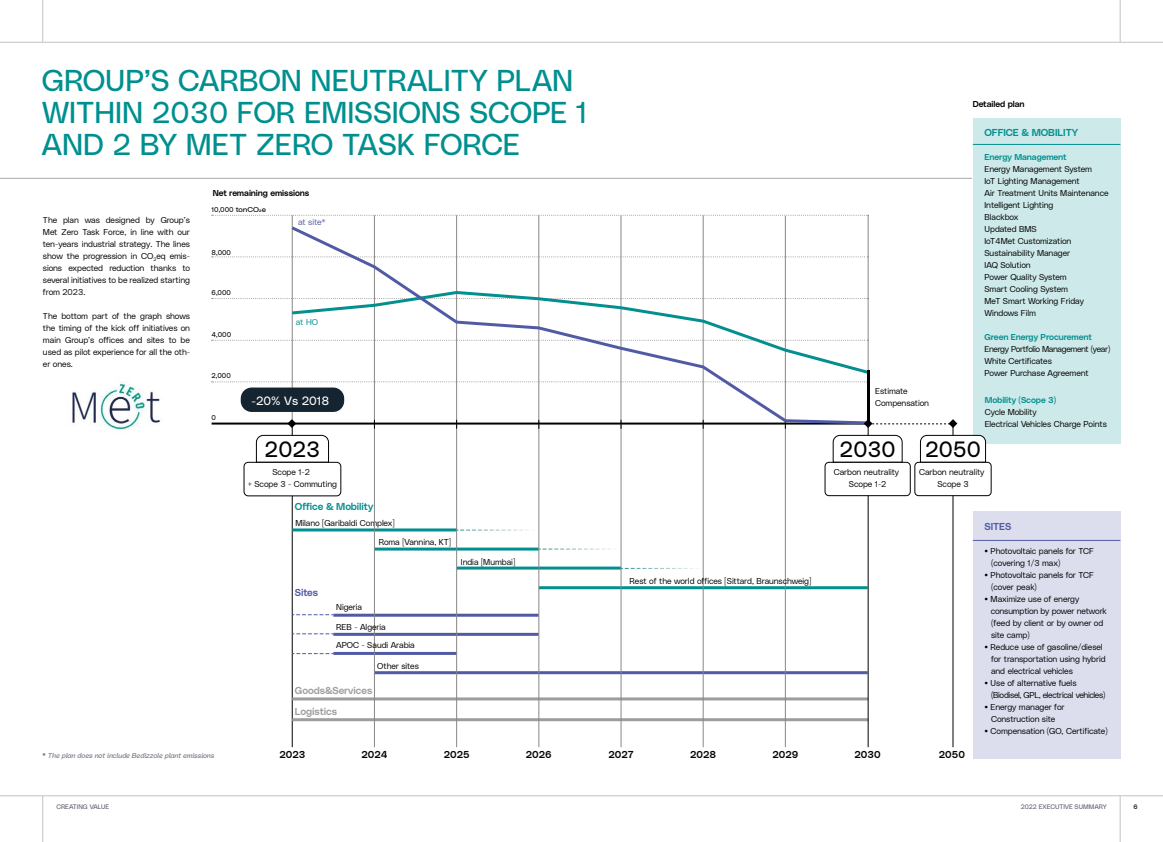
<style>
.page{position:relative;width:1163px;height:842px;background:#fff}
.page>*{position:absolute;margin:0;border:0;box-sizing:border-box;transform-origin:0 0}
.t1{font:30px/32px "Poly Sans Neutral";color:#008f8f}
.t2{font:22px "Poly Sans Neutral";color:#000}
.t3{font:12px "Poly Sans Neutral";color:#fff}
.t4{font:10px "Poly Sans Median";color:#000}
.t5{font:10px "Poly Sans Median";letter-spacing:-.01em;color:#038f8f}
.t6{font:10px "Poly Sans Median";letter-spacing:-.01em;color:#9d9d9c}
.t7{font:10px "Poly Sans Median";color:#515ba5}
.t8{font:8.5px/12px "Poly Sans Slim";letter-spacing:-.01em;color:#000}
.t9{font:8.5px/12px "Poly Sans Slim";letter-spacing:-.03em;color:#000}
.t10{font:8.5px "Poly Sans Median";letter-spacing:-.015em;color:#038f8f}
.t11{font:8.5px "Poly Sans Median";letter-spacing:-.01em;color:#000}
.t12{font:8.5px "Poly Sans Slim";letter-spacing:-.025em;color:#515ba5}
.t13{font:8.5px "Poly Sans Slim";color:#038f8f}
.t14{font:italic 7px "Poly Sans Neutral";letter-spacing:-.01em;color:#747782}
.t15{font:7px "Poly Sans Neutral";color:#000}
.t16{font:6.5px "Poly Sans Neutral";color:#5e626e}
.t17{font:6.5px "Poly Sans Median";color:#142430}
.s1{font-family:"Poly Sans Bulky";font-style:normal}
</style>
<div class="page">
<img style="left:72px;top:382px;width:88px;height:48px">
<hr style="left:292px;top:215px;width:1px;height:209px;background:#878787">
<hr style="left:374px;top:215px;width:1px;height:209px;background:#878787">
<hr style="left:292px;top:425px;width:1px;height:322px;background:#000">
<div style="left:244px;top:462px;width:97px;height:34px;background:#fff;border-radius:4px"></div>
<div style="left:243px;top:462px;width:98px;height:34px;border:1px solid #010202;border-radius:4px"></div>
<svg style="left:211px;top:382px;width:77px;height:1px"></svg>
<svg style="left:211px;top:340px;width:77px;height:1px"></svg>
<svg style="left:211px;top:257px;width:77px;height:1px"></svg>
<svg style="left:211px;top:298px;width:77px;height:1px"></svg>
<hr style="left:456px;top:215px;width:1px;height:209px;background:#878787">
<hr style="left:538px;top:215px;width:1px;height:209px;background:#878787">
<hr style="left:620px;top:215px;width:1px;height:208px;background:#878787">
<hr style="left:702px;top:215px;width:1px;height:208px;background:#878787">
<hr style="left:785px;top:216px;width:1px;height:207px;background:#878787">
<hr style="left:867px;top:215px;width:1px;height:208px;background:#878787">
<svg style="left:211px;top:215px;width:657px;height:1px"></svg>
<hr style="left:211px;top:423px;width:657px;height:2px;background:#010202">
<hr style="left:292px;top:528px;width:164px;height:3px;background:#038f8f">
<hr style="left:333px;top:614px;width:205px;height:3px;background:#515ba5">
<svg style="left:292px;top:614px;width:41px;height:1px"></svg>
<svg style="left:457px;top:530px;width:75px;height:1px"></svg>
<svg style="left:539px;top:549px;width:72px;height:1px"></svg>
<svg style="left:621px;top:568px;width:78px;height:1px"></svg>
<svg style="left:292px;top:653px;width:41px;height:1px"></svg>
<svg style="left:292px;top:633px;width:41px;height:1px"></svg>
<hr style="left:333px;top:652px;width:123px;height:3px;background:#515ba5">
<hr style="left:333px;top:633px;width:205px;height:3px;background:#515ba5">
<hr style="left:374px;top:671px;width:493px;height:3px;background:#515ba5">
<hr style="left:292px;top:697px;width:576px;height:3px;background:#9d9d9c">
<hr style="left:292px;top:718px;width:576px;height:3px;background:#9d9d9c">
<hr style="left:374px;top:548px;width:164px;height:3px;background:#038f8f">
<hr style="left:457px;top:567px;width:164px;height:3px;background:#038f8f">
<hr style="left:539px;top:586px;width:328px;height:3px;background:#038f8f">
<hr style="left:374px;top:424px;width:1px;height:323px;background:#878787">
<hr style="left:538px;top:424px;width:1px;height:323px;background:#878787">
<hr style="left:702px;top:424px;width:1px;height:323px;background:#878787">
<hr style="left:456px;top:424px;width:1px;height:323px;background:#878787">
<hr style="left:620px;top:424px;width:1px;height:323px;background:#878787">
<hr style="left:785px;top:424px;width:1px;height:323px;background:#878787">
<svg style="left:255px;top:435px;width:74px;height:28px"></svg>
<div style="left:972px;top:118px;width:148px;height:326px;background:#cde9e9"></div>
<div style="left:241px;top:387px;width:103px;height:25px;background:#142430;border-radius:11px"></div>
<hr style="left:952px;top:424px;width:1px;height:323px;background:#000">
<div style="left:914px;top:462px;width:76px;height:34px;background:#fff;border-radius:4px"></div>
<div style="left:914px;top:462px;width:77px;height:34px;border:1px solid #010202;border-radius:4px"></div>
<svg style="left:919px;top:435px;width:67px;height:28px"></svg>
<svg style="left:288px;top:224px;width:582px;height:202px"></svg>
<svg style="left:863px;top:419px;width:94px;height:9px"></svg>
<div style="left:972px;top:511px;width:148px;height:248px;background:#dcdeed"></div>
<hr style="left:866px;top:371px;width:3px;height:52px;background:#000">
<hr style="left:972px;top:144px;width:148px;height:1px;background:#038f8f">
<hr style="left:972px;top:540px;width:148px;height:1px;background:#515ba5">
<hr style="left:867px;top:427px;width:1px;height:320px;background:#000">
<div style="left:824px;top:462px;width:86px;height:34px;background:#fff;border-radius:4px"></div>
<div style="left:824px;top:462px;width:86px;height:34px;border:1px solid #010202;border-radius:4px"></div>
<svg style="left:832px;top:435px;width:70px;height:28px"></svg>
<hr style="left:0;top:178px;width:971px;height:1px;background:#a7a7af">
<hr style="left:0;top:42px;width:1162px;height:1px;background:#c2c2c8">
<hr style="left:1119px;top:0;width:1px;height:42px;background:#c2c2c8">
<hr style="left:42px;top:0;width:1px;height:42px;background:#c2c2c8">
<hr style="left:0;top:795px;width:1162px;height:1px;background:#c2c2c8">
<hr style="left:1119px;top:796px;width:1px;height:46px;background:#c2c2c8">
<hr style="left:42px;top:796px;width:1px;height:46px;background:#c2c2c8">
<h1 class="t1" style="left:42px;top:62px;width:547px">GROUP’S CARBON NEUTRALITY PLAN<br>WITHIN 2030 FOR EMISSIONS SCOPE 1<br>AND 2 BY MET ZERO TASK FORCE</h1>
<p class="t11" style="left:213px;top:187px;width:98px">Net remaining emissions</p>
<p class="t8" style="left:43px;top:213px;width:148px;text-align:justify">The plan was designed by Group’s Met Zero Task Force, in line with our ten-years industrial strategy. The lines show the progression in CO<sub>2</sub>eq emis&shy;sions expected reduction thanks to several initiatives to be realized starting from 2023.</p>
<p class="t8" style="left:43px;top:309px;width:148px;text-align:justify">The bottom part of the graph shows the timing of the kick off initiatives on main Group’s offices and sites to be used as pilot experience for all the oth&shy;er ones.</p>
<p class="t15" style="left:211px;top:205px;width:56px">10,000 tonCO2e</p>
<p class="t15" style="left:211px;top:247px;width:21px">8,000</p>
<p class="t15" style="left:211px;top:288px;width:21px">6,000</p>
<p class="t15" style="left:211px;top:330px;width:21px">4,000</p>
<p class="t12" style="left:298px;top:216px;width:29px">at site*</p>
<p class="t13" style="left:296px;top:316px;width:23px">at HO</p>
<p class="t15" style="left:211px;top:370px;width:21px">2,000</p>
<p class="t15" style="left:211px;top:412px;width:6px">0</p>
<p class="t8" style="left:875px;top:385px;width:34px">Estimate</p>
<h3 class="t3" style="left:251px;top:391px;width:79px">-20% Vs 2018</h3>
<p class="t8" style="left:875px;top:397px;width:55px">Compensation</p>
<p class="t11" style="left:972px;top:97px;width:53px">Detailed plan</p>
<p class="t5" style="left:984px;top:124px;width:95px">OFFICE &amp; MOBILITY</p>
<p class="t10" style="left:984px;top:150px;width:84px">Energy Management</p>
<p class="t8" style="left:984px;top:162px;width:126px">Energy Management System<br>IoT Lighting Management<br>Air Treatment Units Maintenance<br>Intelligent Lighting<br>Blackbox<br>Updated BMS<br>IoT4Met Customization<br>Sustainability Manager<br>IAQ Solution<br>Power Quality System<br>Smart Cooling System<br>MeT Smart Working Friday<br>Windows Film</p>
<p class="t10" style="left:984px;top:330px;width:109px">Green Energy Procurement</p>
<p class="t9" style="left:984px;top:342px;width:127px">Energy Portfolio Management (year)<br>White Certificates<br>Power Purchase Agreement</p>
<p class="t10" style="left:984px;top:394px;width:73px">Mobility (Scope 3)</p>
<p class="t8" style="left:984px;top:406px;width:124px">Cycle Mobility<br>Electrical Vehicles Charge Points</p>
<p class="t14" style="left:43px;top:750px;width:173px"><span class="s1">*</span> The plan does not include Bedizzole plant emissions</p>
<h2 class="t2" style="left:264px;top:432px;width:57px">2023</h2>
<p class="t8" style="left:248px;top:466px;width:91px;text-align:center">Scope 1-2<br>+ Scope 3 - Commuting</p>
<p class="t5" style="left:295px;top:498px;width:80px">Office &amp; Mobility</p>
<p class="t8" style="left:295px;top:516px;width:101px">Milano [Garibaldi Complex]</p>
<p class="t7" style="left:295px;top:585px;width:25px">Sites</p>
<p class="t8" style="left:378px;top:535px;width:74px">Roma [Vannina, KT]</p>
<p class="t8" style="left:336px;top:600px;width:27px">Nigeria</p>
<p class="t8" style="left:336px;top:621px;width:51px">REB - Algeria</p>
<p class="t8" style="left:336px;top:639px;width:80px">APOC - Saudi Arabia</p>
<p class="t8" style="left:377px;top:659px;width:43px">Other sites</p>
<p class="t6" style="left:295px;top:682px;width:79px">Goods&amp;Services</p>
<p class="t6" style="left:295px;top:704px;width:44px">Logistics</p>
<p class="t8" style="left:461px;top:555px;width:56px">India [Mumbai]</p>
<p class="t8" style="left:629px;top:575px;width:183px">Rest of the world offices [Sittard, Braunschweig]</p>
<h2 class="t2" style="left:839px;top:432px;width:57px">2030</h2>
<p class="t8" style="left:833px;top:466px;width:67px;text-align:center">Carbon neutrality<br>Scope 1-2</p>
<h2 class="t2" style="left:924px;top:432px;width:57px">2050</h2>
<p class="t8" style="left:918px;top:466px;width:67px;text-align:center">Carbon neutrality<br>Scope 3</p>
<p class="t7" style="left:984px;top:519px;width:28px">SITES</p>
<p class="t8" style="left:990px;top:544px;width:104px;text-indent:-7px">• Photovoltaic panels for TCF (covering 1/3 max)</p>
<p class="t8" style="left:990px;top:568px;width:104px;text-indent:-7px">• Photovoltaic panels for TCF (cover peak)</p>
<p class="t8" style="left:990px;top:592px;width:117px;text-indent:-6px">• Maximize use of energy consumption by power network (feed by client or by owner od site camp)</p>
<p class="t8" style="left:990px;top:640px;width:116px;text-indent:-7px">• Reduce use of gasoline/diesel for transportation using hybrid and electrical vehicles</p>
<p class="t9" style="left:990px;top:676px;width:116px;text-indent:-7px">• Use of alternative fuels (Biodisel, GPL, electrical vehicles)</p>
<p class="t8" style="left:984px;top:700px;width:82px;text-align:center">• Energy manager for<br>Construction site</p>
<p class="t8" style="left:984px;top:724px;width:125px">• Compensation (GO, Certificate)</p>
<p class="t4" style="left:279px;top:747px;width:27px">2023</p>
<p class="t4" style="left:361px;top:747px;width:28px">2024</p>
<p class="t4" style="left:443px;top:747px;width:27px">2025</p>
<p class="t4" style="left:526px;top:747px;width:27px">2026</p>
<p class="t4" style="left:608px;top:747px;width:27px">2027</p>
<p class="t4" style="left:690px;top:747px;width:28px">2028</p>
<p class="t4" style="left:772px;top:747px;width:27px">2029</p>
<p class="t4" style="left:854px;top:747px;width:28px">2030</p>
<p class="t4" style="left:938px;top:747px;width:28px">2050</p>
<p class="t16" style="left:56px;top:801px;width:54px">CREATING VALUE</p>
<p class="t16" style="left:1020px;top:801px;width:88px">2022 EXECUTIVE SUMMARY</p>
<p class="t17" style="left:1133px;top:801px;width:6px">6</p>
</div>
